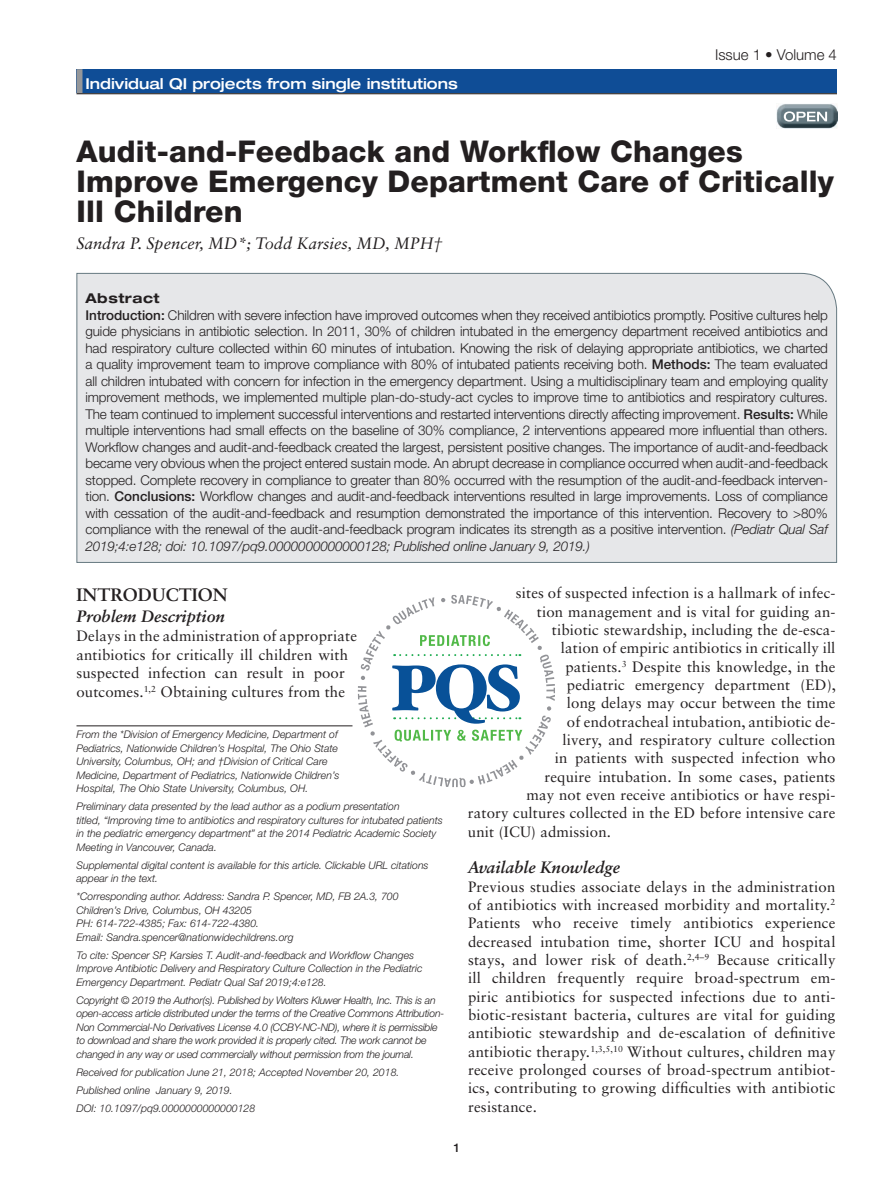
<style>
.page{position:relative;width:891px;height:1188px;background:#fff}
.page>*{position:absolute;margin:0;border:0;box-sizing:border-box;transform-origin:0 0}
.t1{font:800 30px/30px "Helvetica Neue LT Std";letter-spacing:.005em;color:#231f20}
.t2{font:700 18px "Sabon LT Std";color:#231f20}
.t3{font:italic 16.5px "Sabon LT Std";color:#231f20}
.t4{font:italic 700 16.5px "Sabon LT Std";color:#231f20}
.t5{font:15px/18.3px "Sabon LT Std";letter-spacing:.01em;color:#231f20}
.t6{font:500 expanded 15px "Helvetica Neue LT Std";color:#fff}
.t7{font:300 15px "Helvetica Neue LT Std";color:#231f20}
.t8{font:300 13.5px/16.5px "Helvetica Neue LT Std";letter-spacing:-.01em;color:#231f20}
.t9{font:500 12px "Helvetica Neue LT Std";color:#231f20}
.t10{font:italic 300 10.5px/13.5px "Helvetica Neue LT Std";color:#231f20}
.t11{font:italic 300 10.5px/13.5px "Helvetica Neue LT Std";letter-spacing:-.02em;color:#231f20}
.s1{font-weight:700;font-stretch:expanded}
.s2{font-weight:500}
.s3{font-style:italic}
</style>
<div class="page">
<img style="left:776px;top:104px;width:61px;height:25px">
<svg style="left:784px;top:111px;width:43px;height:11px"></svg>
<div style="left:76px;top:69px;width:761px;height:24px;background:#0f4d96"></div>
<div style="left:76px;top:69px;width:6px;height:24px;background:#95979a"></div>
<hr style="left:76px;top:93px;width:761px;height:1px;background:#231f20">
<svg style="left:358px;top:595px;width:197px;height:192px"></svg>
<div style="left:76px;top:273px;width:761px;height:290px;background:#e6e7e9"></div>
<hr style="left:76px;top:725px;width:276px;height:1px;background:#231f20">
<p class="t6" style="left:86px;top:74px;width:374px">Individual QI projects from single institutions</p>
<p class="t7" style="left:715px;top:46px;width:123px">Issue 1 • Volume 4</p>
<h1 class="t1" style="left:76px;top:136px;width:759px">Audit-and-Feedback and Workflow Changes<br>Improve Emergency Department Care of Critically<br>Ill Children</h1>
<p class="t3" style="left:76px;top:234px;width:368px">Sandra P. Spencer, MD*; Todd Karsies, MD, MPH†</p>
<p class="t8" style="left:86px;top:290px;width:744px"><span class="s1">Abstract<br></span><span class="s2">Introduction:</span> Children with severe infection have improved outcomes when they received antibiotics promptly. Positive cultures help guide physicians in antibiotic selection. In 2011, 30% of children intubated in the emergency department received antibiotics and had respiratory culture collected within 60 minutes of intubation. Knowing the risk of delaying appropriate antibiotics, we charted a quality improvement team to improve compliance with 80% of intubated patients receiving both. <span class="s2">Methods:</span> The team evaluated all children intubated with concern for infection in the emergency department. Using a multidisciplinary team and employing quality improvement methods, we implemented multiple plan-do-study-act cycles to improve time to antibiotics and respiratory cultures.<br>The team continued to implement successful interventions and restarted interventions directly affecting improvement. <span class="s2">Results:</span> While multiple interventions had small effects on the baseline of 30% compliance, 2 interventions appeared more influential than others.<br>Workflow changes and audit-and-feedback created the largest, persistent positive changes. The importance of audit-and-feedback became very obvious when the project entered sustain mode. An abrupt decrease in compliance occurred when audit-and-feedback stopped. Complete recovery in compliance to greater than 80% occurred with the resumption of the audit-and-feedback interven&shy;tion. <span class="s2">Conclusions:</span> Workflow changes and audit-and-feedback interventions resulted in large improvements. Loss of compliance with cessation of the audit-and-feedback and resumption demonstrated the importance of this intervention. Recovery to &gt;80% compliance with the renewal of the audit-and-feedback program indicates its strength as a positive intervention. <span class="s3">(Pediatr Qual Saf 2019;4:e128; doi: 10.1097/pq9.0000000000000128; Published online January 9, 2019.)</span></p>
<h2 class="t2" style="left:76px;top:583px;width:153px">INTRODUCTION</h2>
<p class="t4" style="left:76px;top:606px;width:150px">Problem Description</p>
<p class="t5" style="left:76px;top:626px;width:282px">Delays in the administration of appropriate antibiotics for critically ill children with suspected infection can result in poor outcomes.<sup>1,2</sup> Obtaining cultures from the</p>
<p class="t10" style="left:76px;top:728px;width:264px">From the *Division of Emergency Medicine, Department of Pediatrics, Nationwide Children’s Hospital, The Ohio State University, Columbus, OH; and †Division of Critical Care Medicine, Department of Pediatrics, Nationwide Children’s Hospital, The Ohio State University, Columbus, OH.</p>
<p class="t10" style="left:76px;top:800px;width:368px">Preliminary data presented by the lead author as a podium presentation<br>titled, “Improving time to antibiotics and respiratory cultures for intubated patients in the pediatric emergency department” at the 2014 Pediatric Academic Society Meeting in Vancouver, Canada.</p>
<p class="t10" style="left:76px;top:858px;width:354px">Supplemental digital content is available for this article. Clickable URL citations appear in the text.</p>
<p class="t10" style="left:76px;top:890px;width:324px">*Corresponding author. Address: Sandra P. Spencer, MD, FB 2A.3, 700<br>Children’s Drive, Columbus, OH 43205<br>PH: 614-722-4385; Fax: 614-722-4380.<br>Email: Sandra.spencer@nationwidechildrens.org</p>
<p class="t10" style="left:76px;top:948px;width:348px">To cite: Spencer SP, Karsies T. Audit-and-feedback and Workflow Changes<br>Improve Antibiotic Delivery and Respiratory Culture Collection in the Pediatric<br>Emergency Department. Pediatr Qual Saf 2019;4:e128.</p>
<p class="t11" style="left:76px;top:993px;width:369px">Copyright © 2019 the Author(s). Published by Wolters Kluwer Health, Inc. This is an open-access article distributed under the terms of the Creative Commons Attribution-Non Commercial-No Derivatives License 4.0 (CCBY-NC-ND), where it is permissible to download and share the work provided it is properly cited. The work cannot be changed in any way or used commercially without permission from the journal.</p>
<p class="t10" style="left:76px;top:1063px;width:324px;line-height:18px">Received for publication June 21, 2018; Accepted November 20, 2018.<br>Published online January 9, 2019.<br>DOI: 10.1097/pq9.0000000000000128</p>
<p class="t5" style="left:516px;top:584px;width:321px">sites of suspected infection is a hallmark of infec-</p>
<p class="t5" style="left:537px;top:602px;width:300px">tion management and is vital for guiding an-</p>
<p class="t5" style="left:552px;top:620px;width:285px">tibiotic stewardship, including the de-esca-</p>
<p class="t5" style="left:561px;top:639px;width:276px">lation of empiric antibiotics in critically ill</p>
<p class="t5" style="left:565px;top:657px;width:272px">patients.<sup>3</sup> Despite this knowledge, in the</p>
<p class="t5" style="left:567px;top:676px;width:271px">pediatric emergency department (ED),</p>
<p class="t5" style="left:567px;top:694px;width:270px">long delays may occur between the time</p>
<p class="t5" style="left:567px;top:712px;width:270px">of endotracheal intubation, antibiotic de-</p>
<p class="t5" style="left:562px;top:731px;width:275px">livery, and respiratory culture collection</p>
<p class="t5" style="left:555px;top:749px;width:282px">in patients with suspected infection who</p>
<p class="t5" style="left:544px;top:767px;width:292px">require intubation. In some cases, patients</p>
<p class="t5" style="left:526px;top:786px;width:311px">may not even receive antibiotics or have respi-</p>
<p class="t5" style="left:468px;top:804px;width:369px">ratory cultures collected in the ED before intensive care</p>
<p class="t5" style="left:468px;top:822px;width:144px">unit (ICU) admission.</p>
<p class="t4" style="left:468px;top:857px;width:154px">Available Knowledge</p>
<p class="t5" style="left:468px;top:877px;width:369px;text-align:justify">Previous studies associate delays in the administration of antibiotics with increased morbidity and mortality.<sup>2<br></sup>Patients who receive timely antibiotics experience decreased intubation time, shorter ICU and hospital stays, and lower risk of death.<sup>2,4–9</sup> Because critically ill children frequently require broad-spectrum em&shy;piric antibiotics for suspected infections due to anti&shy;biotic-resistant bacteria, cultures are vital for guiding antibiotic stewardship and de-escalation of definitive antibiotic therapy.<sup>1,3,5,10</sup> Without cultures, children may receive prolonged courses of broad-spectrum antibiot&shy;ics, contributing to growing difficulties with antibiotic resistance.</p>
<p class="t9" style="left:453px;top:1140px;width:8px">1</p>
</div>
